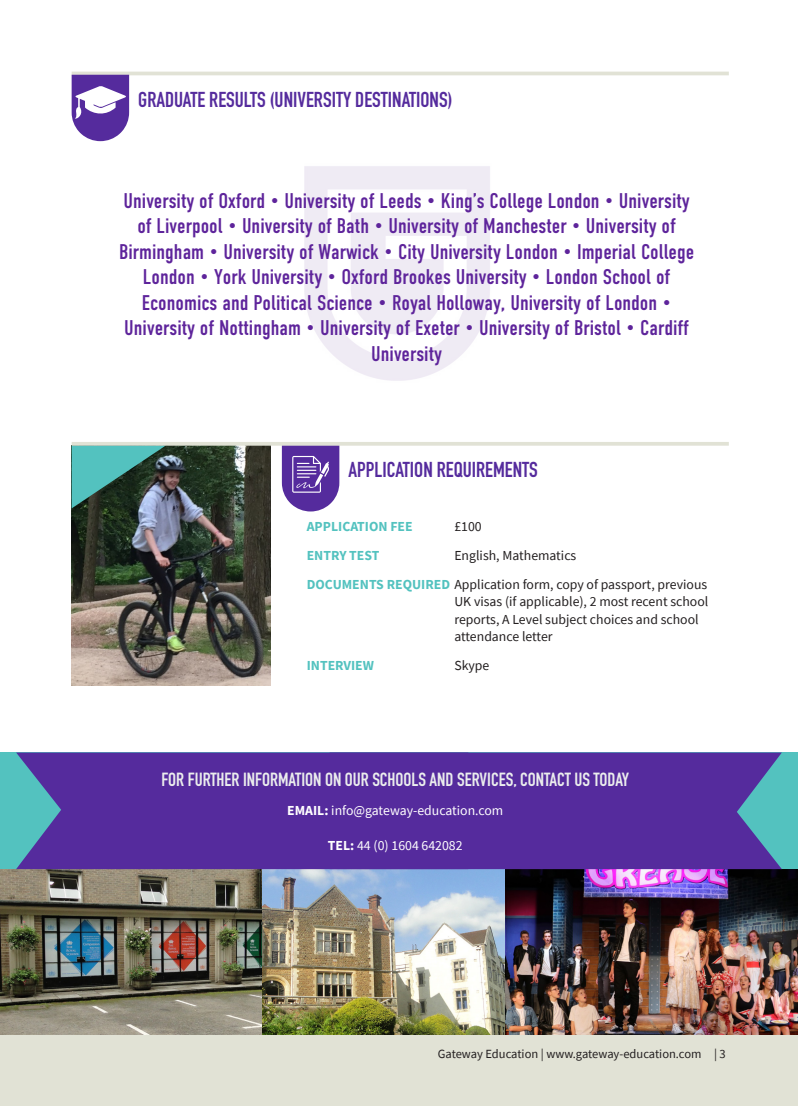
<style>
.page{position:relative;width:798px;height:1106px;background:#fff}
.page>*{position:absolute;margin:0;border:0;box-sizing:border-box;transform-origin:0 0}
.t1{font:21.25px/25.5px "DIN Condensed";color:#5e249b;text-align:center}
.Din_Condensed_Bold_P{font:700 21.25px "DIN Condensed";color:#552b9d}
.inforgraphic_title{font:700 18.75px "DIN Condensed";color:#ebeded}
.Tabs{font:13.75px/17.5px "Source Sans Pro";color:#231f20}
.Tabs-2{font:13.75px "Source Sans Pro";color:#fff}
.Tabs-3{font:700 13.75px "Source Sans Pro";color:#53c2bf}
.t2{font:12.5px "Source Sans Pro";color:#231f20}
.s1{font-weight:700;color:#53c2bf}
.s2{font-weight:700}
</style>
<div class="page">
<div style="left:0;top:1034px;width:797px;height:72px;background:#e1e2d5"></div>
<img style="left:304px;top:166px;width:186px;height:215px">
<img style="left:72px;top:445px;width:198px;height:241px">
<div style="left:0;top:752px;width:797px;height:117px;background:#53c2bf"></div>
<hr style="left:72px;top:72px;width:656px;height:3px;background:#e1e2d5">
<svg style="left:72px;top:75px;width:57px;height:66px"></svg>
<img style="left:0;top:869px;width:797px;height:165px">
<svg style="left:16px;top:752px;width:313px;height:117px;background:#54369f"></svg>
<div style="left:329px;top:752px;width:452px;height:117px;background:#552b9d"></div>
<svg style="left:282px;top:445px;width:57px;height:66px;background:#7452ae"></svg>
<svg style="left:72px;top:445px;width:94px;height:63px;background:#478380"></svg>
<hr style="left:72px;top:442px;width:656px;height:3px;background:#e1e2d5">
<p class="Din_Condensed_Bold_P" style="left:138px;top:85px;width:315px">GRADUATE RESULTS (UNIVERSITY DESTINATIONS)</p>
<p class="t1" style="left:119px;top:188px;width:576px">University of Oxford • University of Leeds • King’s College London • University of Liverpool • University of Bath • University of Manchester • University of Birmingham • University of Warwick • City University London • Imperial College London • York University • Oxford Brookes University • London School of Economics and Political Science • Royal Holloway, University of London • University of Nottingham • University of Exeter • University of Bristol • Cardiff University</p>
<p class="Din_Condensed_Bold_P" style="left:348px;top:455px;width:191px">APPLICATION REQUIREMENTS</p>
<p class="Tabs-3" style="left:306px;top:517px;width:107px">APPLICATION FEE</p>
<p class="Tabs" style="left:454px;top:518px;width:29px">£100</p>
<p class="Tabs-3" style="left:306px;top:546px;width:74px">ENTRY TEST</p>
<p class="Tabs" style="left:454px;top:546px;width:123px">English, Mathematics</p>
<p class="Tabs" style="left:454px;top:575px;width:255px;text-indent:-147px"><span class="s1">DOCUMENTS REQUIRED</span> Application form, copy of passport, previous UK visas (if applicable), 2 most recent school reports, A Level subject choices and school attendance letter</p>
<p class="Tabs-3" style="left:306px;top:656px;width:69px">INTERVIEW</p>
<p class="Tabs" style="left:454px;top:656px;width:37px">Skype</p>
<p class="inforgraphic_title" style="left:161px;top:767px;width:469px">FOR FURTHER INFORMATION ON OUR SCHOOLS AND SERVICES, CONTACT US TODAY</p>
<p class="Tabs-2" style="left:287px;top:802px;width:217px"><span class="s2">EMAIL:</span> info@gateway-education.com</p>
<p class="Tabs-2" style="left:328px;top:836px;width:136px"><span class="s2">TEL:</span> 44 (0) 1604 642082</p>
<p class="t2" style="left:437px;top:1045px;width:289px">Gateway Education | www.gateway-education.com | 3</p>
</div>
